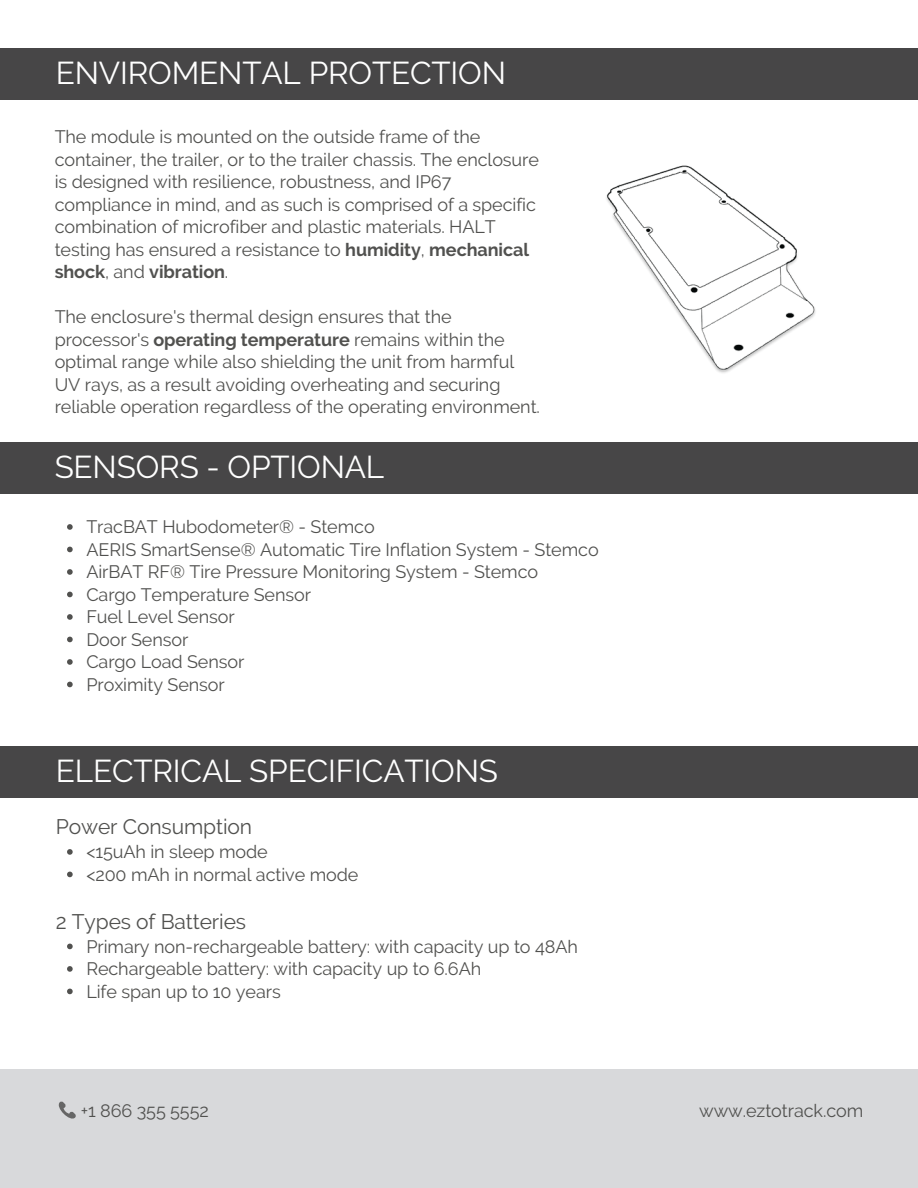
<style>
.page{position:relative;width:918px;height:1188px;background:#fff}
.page>*{position:absolute;margin:0;border:0;box-sizing:border-box;transform-origin:0 0}
.t1{font:31.5px "Raleway";letter-spacing:-.005em;color:#fff}
.t2{font:21px "Raleway";letter-spacing:-.005em;color:#51514f}
.t3{font:18px/22.5px "Raleway";letter-spacing:-.005em;color:#51514f}
.s1{font-weight:700}
</style>
<div class="page">
<div style="left:0;top:48px;width:918px;height:52px;background:#474647"></div>
<div style="left:0;top:442px;width:918px;height:52px;background:#474647"></div>
<div style="left:0;top:746px;width:918px;height:52px;background:#474647"></div>
<svg style="left:67px;top:524px;width:6px;height:6px"></svg>
<svg style="left:67px;top:547px;width:6px;height:5px"></svg>
<svg style="left:67px;top:569px;width:6px;height:6px"></svg>
<svg style="left:67px;top:592px;width:6px;height:5px"></svg>
<svg style="left:67px;top:614px;width:6px;height:6px"></svg>
<svg style="left:67px;top:637px;width:6px;height:5px"></svg>
<svg style="left:67px;top:659px;width:6px;height:6px"></svg>
<svg style="left:67px;top:682px;width:6px;height:5px"></svg>
<svg style="left:67px;top:849px;width:6px;height:6px"></svg>
<svg style="left:67px;top:872px;width:6px;height:5px"></svg>
<svg style="left:67px;top:944px;width:6px;height:5px"></svg>
<svg style="left:67px;top:966px;width:6px;height:6px"></svg>
<svg style="left:67px;top:989px;width:6px;height:5px"></svg>
<img style="left:606px;top:165px;width:210px;height:208px">
<div style="left:0;top:1069px;width:918px;height:118px;background:#d8d9db"></div>
<svg style="left:58px;top:1101px;width:18px;height:18px"></svg>
<h1 class="t1" style="left:56px;top:55px;width:452px">ENVIROMENTAL PROTECTION</h1>
<p class="t3" style="left:55px;top:126px;width:486px">The module is mounted on the outside frame of the container, the trailer, or to the trailer chassis. The enclosure is designed with resilience, robustness, and IP67 compliance in mind, and as such is comprised of a specific combination of microfiber and plastic materials. HALT testing has ensured a resistance to <span class="s1">humidity</span>, <span class="s1">mechanical shock</span>, and <span class="s1">vibration</span>.</p>
<p class="t3" style="left:55px;top:306px;width:487px">The enclosure's thermal design ensures that the processor's <span class="s1">operating temperature</span> remains within the optimal range while also shielding the unit from harmful UV rays, as a result avoiding overheating and securing reliable operation regardless of the operating environment.</p>
<h1 class="t1" style="left:55px;top:448px;width:331px">SENSORS - OPTIONAL</h1>
<p class="t3" style="left:86px;top:516px;width:514px">TracBAT Hubodometer® - Stemco<br>AERIS SmartSense® Automatic Tire Inflation System - Stemco<br>AirBAT RF® Tire Pressure Monitoring System - Stemco<br>Cargo Temperature Sensor<br>Fuel Level Sensor<br>Door Sensor<br>Cargo Load Sensor<br>Proximity Sensor</p>
<h1 class="t1" style="left:56px;top:753px;width:444px">ELECTRICAL SPECIFICATIONS</h1>
<p class="t2" style="left:56px;top:815px;width:198px">Power Consumption</p>
<p class="t3" style="left:86px;top:841px;width:274px">&lt;15uAh in sleep mode<br>&lt;200 mAh in normal active mode</p>
<p class="t2" style="left:56px;top:909px;width:192px">2 Types of Batteries</p>
<p class="t3" style="left:86px;top:935px;width:493px">Primary non-rechargeable battery: with capacity up to 48Ah<br>Rechargeable battery: with capacity up to 6.6Ah<br>Life span up to 10 years</p>
<p class="t3" style="left:81px;top:1099px;width:130px">+1 866 355 5552</p>
<p class="t3" style="left:699px;top:1099px;width:166px">www.eztotrack.com</p>
</div>
